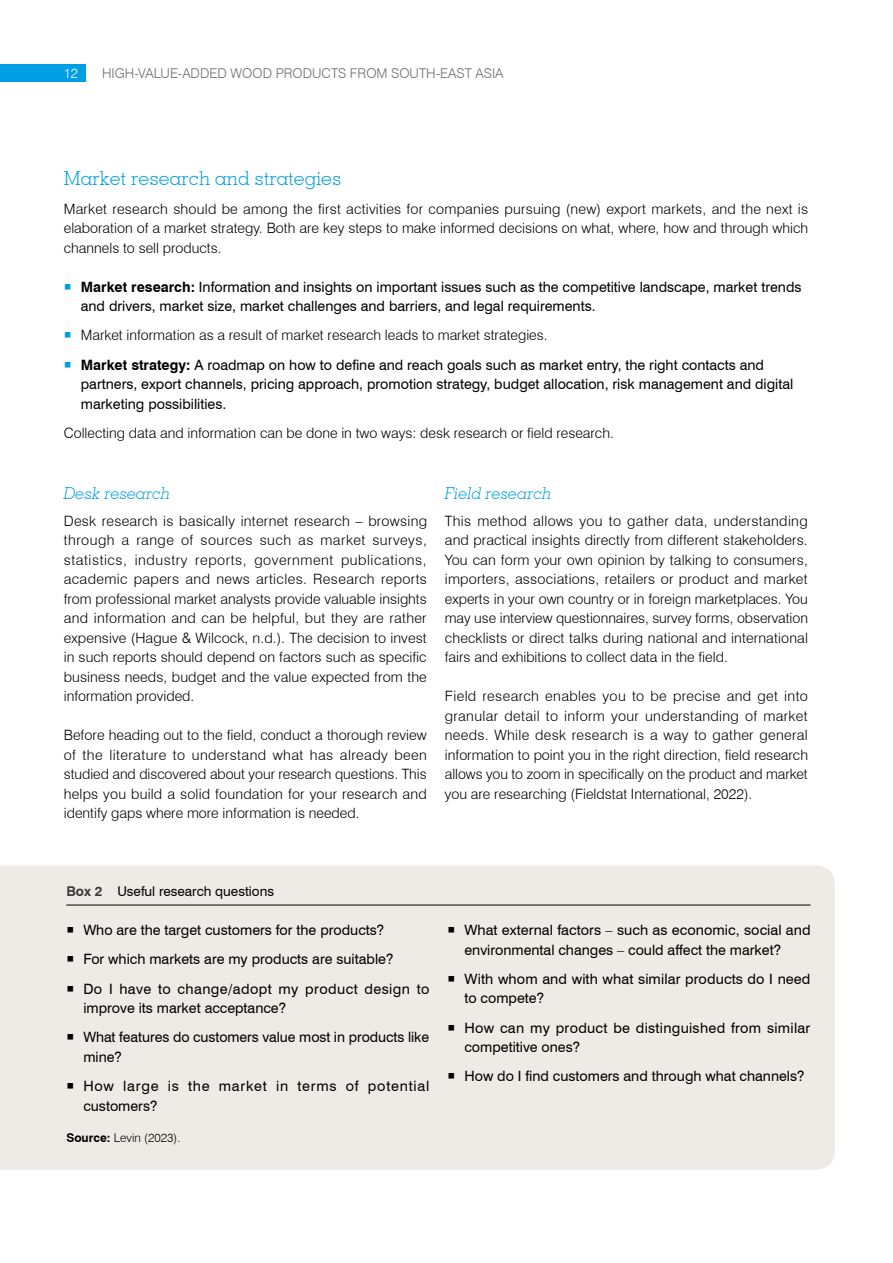
<style>
.page{position:relative;width:893px;height:1263px;background:#fff}
.page>*{position:absolute;margin:0;border:0;box-sizing:border-box;transform-origin:0 0}
.t1{font:300 19.5px "Geometric Slab 703 BT";color:#009fe3}
.t2{font:italic 300 16.5px "Geometric Slab 703 BT";color:#009fe3}
.t3{font:300 14.25px/19.5px "Swiss 721 BT";color:#000;text-align:justify}
.t4{font:14.25px/19.5px "Swiss 721 BT";color:#000}
.t5{font:14.25px/19.5px "Swiss 721 BT";letter-spacing:.02em;color:#000}
.t6{font:14.25px/29.2px "Swiss 721 BT";letter-spacing:.05em;color:#000}
.t7{font:300 13.5px "Swiss 721 BT";color:#706f6f}
.t8{font:13.5px "Swiss 721 BT";color:#000}
.t9{font:300 13.5px "Swiss 721 BT";color:#fff}
.t10{font:300 12px "Swiss 721 BT";color:#000}
.s1{font-weight:700}
.s2{font-weight:300}
.s3{font-weight:700;color:#3c3c3b}
</style>
<div class="page">
<div style="left:0;top:64px;width:86px;height:17px;background:#009fe3"></div>
<div style="left:0;top:866px;width:835px;height:304px;background:#eeebe7"></div>
<hr style="left:66px;top:905px;width:744px;height:1px;background:#000">
<svg style="left:68px;top:927px;width:5px;height:6px"></svg>
<svg style="left:68px;top:956px;width:5px;height:6px"></svg>
<svg style="left:68px;top:986px;width:5px;height:5px"></svg>
<svg style="left:68px;top:1034px;width:5px;height:6px"></svg>
<svg style="left:68px;top:1083px;width:5px;height:6px"></svg>
<svg style="left:449px;top:927px;width:5px;height:6px"></svg>
<svg style="left:449px;top:976px;width:5px;height:5px"></svg>
<svg style="left:449px;top:1025px;width:5px;height:5px"></svg>
<svg style="left:449px;top:1073px;width:5px;height:6px"></svg>
<p class="t9" style="left:64px;top:65px;width:16px">12</p>
<p class="t7" style="left:102px;top:65px;width:403px">HIGH-VALUE-ADDED WOOD PRODUCTS FROM SOUTH-EAST ASIA</p>
<h1 class="t1" style="left:64px;top:166px;width:279px">Market research and strategies</h1>
<p class="t3" style="left:64px;top:199px;width:746px">Market research should be among the first activities for companies pursuing (new) export markets, and the next is elaboration of a market strategy. Both are key steps to make informed decisions on what, where, how and through which channels to sell products.</p>
<p class="t4" style="left:81px;top:277px;width:722px"><span class="s1">Market research:</span> Information and insights on important issues such as the competitive landscape, market trends and drivers, market size, market challenges and barriers, and legal requirements.</p>
<p class="t4" style="left:81px;top:320px;width:685px;line-height:29.2px"><span class="s2">Market information as a result of market research leads to market strategies.<br></span><span class="s1">Market strategy:</span> A roadmap on how to define and reach goals such as market entry, the right contacts and</p>
<p class="t4" style="left:81px;top:374px;width:714px">partners, export channels, pricing approach, promotion strategy, budget allocation, risk management and digital marketing possibilities.</p>
<p class="t3" style="left:64px;top:423px;width:551px">Collecting data and information can be done in two ways: desk research or field research.</p>
<p class="t2" style="left:64px;top:483px;width:108px">Desk research</p>
<p class="t3" style="left:64px;top:511px;width:365px">Desk research is basically internet research – browsing through a range of sources such as market surveys, statistics, industry reports, government publications, academic papers and news articles. Research reports from professional market analysts provide valuable insights and information and can be helpful, but they are rather expensive (Hague &amp; Wilcock, n.d.). The decision to invest in such reports should depend on factors such as specific business needs, budget and the value expected from the information provided.</p>
<p class="t3" style="left:64px;top:725px;width:365px">Before heading out to the field, conduct a thorough review of the literature to understand what has already been studied and discovered about your research questions. This helps you build a solid foundation for your research and identify gaps where more information is needed.</p>
<p class="t2" style="left:445px;top:483px;width:108px">Field research</p>
<p class="t3" style="left:445px;top:511px;width:365px">This method allows you to gather data, understanding and practical insights directly from different stakeholders.<br>You can form your own opinion by talking to consumers, importers, associations, retailers or product and market experts in your own country or in foreign marketplaces. You may use interview questionnaires, survey forms, observation checklists or direct talks during national and international fairs and exhibitions to collect data in the field.</p>
<p class="t3" style="left:445px;top:686px;width:365px">Field research enables you to be precise and get into granular detail to inform your understanding of market needs. While desk research is a way to gather general information to point you in the right direction, field research allows you to zoom in specifically on the product and market you are researching (Fieldstat International, 2022).</p>
<p class="t8" style="left:66px;top:883px;width:209px"><span class="s3">Box 2</span> Useful research questions</p>
<p class="t4" style="left:83px;top:915px;width:348px;line-height:29.2px">Who are the target customers for the products?<br>For which markets are my products are suitable?<br>Do I have to change/adopt my product design to</p>
<p class="t4" style="left:83px;top:993px;width:347px;line-height:29.2px">improve its market acceptance?<br>What features do customers value most in products like</p>
<p class="t6" style="left:83px;top:1042px;width:347px">mine?<br>How large is the market in terms of potential</p>
<p class="t4" style="left:83px;top:1096px;width:76px">customers?</p>
<p class="t10" style="left:66px;top:1130px;width:116px"><span class="s1">Source:</span> Levin (2023).</p>
<p class="t4" style="left:464px;top:920px;width:348px">What external factors – such as economic, social and environmental changes – could affect the market?</p>
<p class="t4" style="left:464px;top:969px;width:347px">With whom and with what similar products do I need to compete?</p>
<p class="t5" style="left:464px;top:1018px;width:347px">How can my product be distinguished from similar competitive ones?</p>
<p class="t4" style="left:464px;top:1066px;width:342px">How do I find customers and through what channels?</p>
</div>
